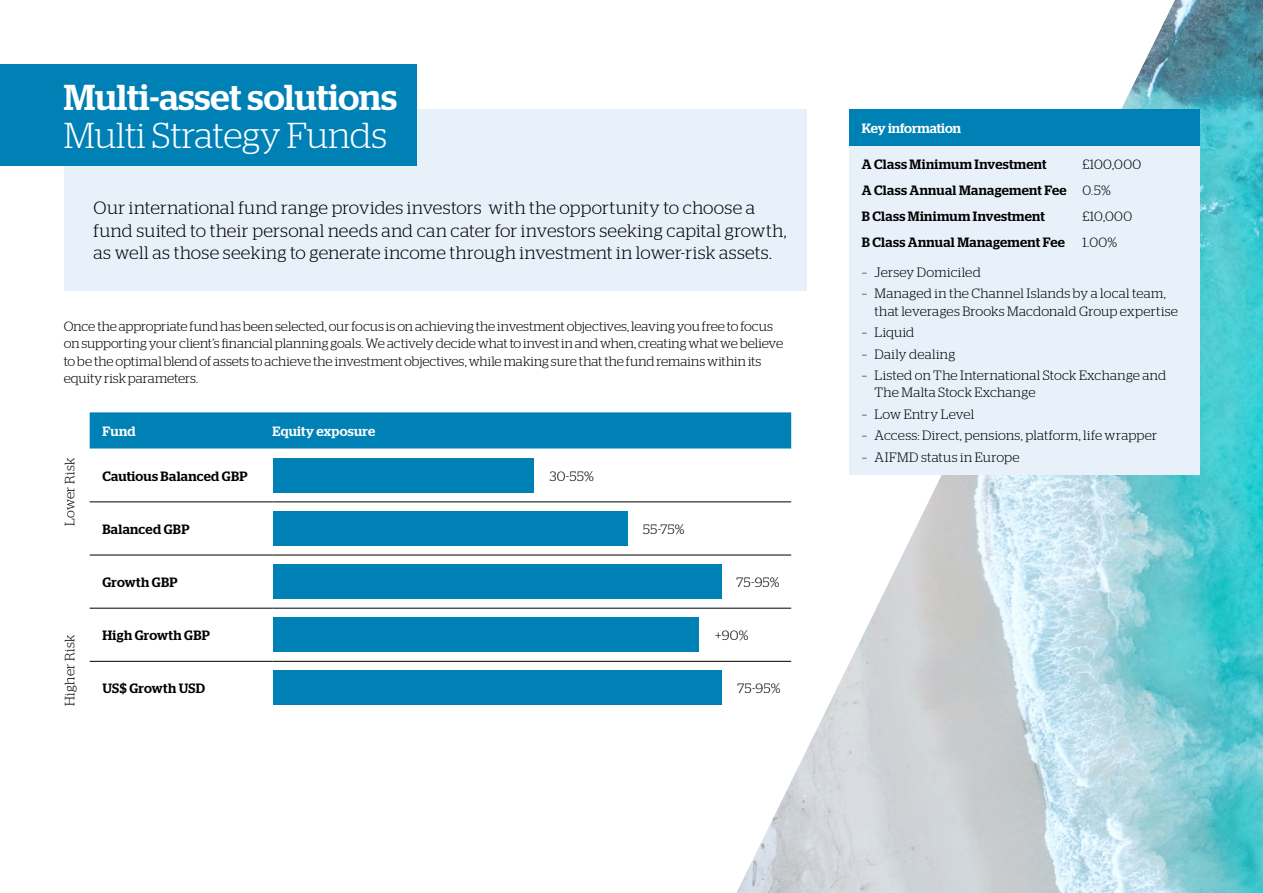
<style>
.page{position:relative;width:1263px;height:893px;background:#fff}
.page>*{position:absolute;margin:0;border:0;box-sizing:border-box;transform-origin:0 0}
.t1{font:500 36px "Stag";color:#fff}
.t2{font:300 36px "Stag";letter-spacing:-.005em;color:#fff}
.t3{font:300 18px/22.5px "Stag";letter-spacing:.015em;color:#000}
.t4{font:300 13.5px/17.2px "Stag";letter-spacing:.01em;color:#000}
.t5{font:500 13.5px/25.8px "Stag";letter-spacing:.02em;color:#000}
.t6{font:300 13.5px "Stag";letter-spacing:.03em;color:#000}
.t7{font:500 13.5px "Stag";letter-spacing:.005em;color:#fff}
.s1{font-weight:300}
</style>
<div class="page">
<img style="left:736px;top:0;width:527px;height:893px">
<div style="left:90px;top:412px;width:701px;height:37px;background:#0081b6"></div>
<svg style="left:90px;top:449px;width:701px;height:265px"></svg>
<hr style="left:90px;top:502px;width:183px;height:1px;background:#000">
<hr style="left:273px;top:502px;width:518px;height:1px;background:#000">
<hr style="left:90px;top:555px;width:183px;height:1px;background:#000">
<hr style="left:273px;top:555px;width:518px;height:1px;background:#000">
<hr style="left:90px;top:608px;width:183px;height:1px;background:#000">
<hr style="left:273px;top:608px;width:518px;height:1px;background:#000">
<hr style="left:90px;top:661px;width:183px;height:1px;background:#000">
<hr style="left:273px;top:661px;width:518px;height:1px;background:#000">
<div style="left:273px;top:458px;width:261px;height:35px;background:#0081b6"></div>
<div style="left:273px;top:511px;width:355px;height:35px;background:#0081b6"></div>
<div style="left:273px;top:564px;width:449px;height:35px;background:#0081b6"></div>
<div style="left:273px;top:670px;width:449px;height:35px;background:#0081b6"></div>
<div style="left:273px;top:617px;width:426px;height:35px;background:#0081b6"></div>
<div style="left:64px;top:110px;width:742px;height:181px;background:#e8f1f9"></div>
<div style="left:0;top:64px;width:417px;height:101px;background:#0081b6"></div>
<div style="left:849px;top:146px;width:350px;height:328px;background:#e8f1f9"></div>
<div style="left:849px;top:110px;width:350px;height:36px;background:#0081b6"></div>
<h1 class="t1" style="left:64px;top:76px;width:335px">Multi-asset solutions</h1>
<h1 class="t2" style="left:64px;top:115px;width:325px">Multi Strategy Funds</h1>
<p class="t3" style="left:94px;top:197px;width:695px">Our international fund range provides investors with the opportunity to choose a fund suited to their personal needs and can cater for investors seeking capital growth, as well as those seeking to generate income through investment in lower-risk assets.</p>
<p class="t4" style="left:64px;top:318px;width:721px">Once the appropriate fund has been selected, our focus is on achieving the investment objectives, leaving you free to focus on supporting your client’s financial planning goals. We actively decide what to invest in and when, creating what we believe to be the optimal blend of assets to achieve the investment objectives, while making sure that the fund remains within its equity risk parameters.</p>
<p class="t4" style="left:61px;top:526px;width:69px;rotate:-90deg">Lower Risk</p>
<p class="t6" style="left:62px;top:706px;width:72px;rotate:-90deg">Higher Risk</p>
<p class="t7" style="left:102px;top:423px;width:35px">Fund</p>
<p class="t7" style="left:273px;top:423px;width:104px">Equity exposure</p>
<p class="t5" style="left:102px;top:463px;width:147px">Cautious Balanced GBP</p>
<p class="t5" style="left:102px;top:516px;width:89px">Balanced GBP</p>
<p class="t5" style="left:102px;top:569px;width:77px">Growth GBP</p>
<p class="t5" style="left:102px;top:622px;width:109px">High Growth GBP</p>
<p class="t5" style="left:102px;top:675px;width:104px">US$ Growth USD</p>
<p class="t4" style="left:550px;top:468px;width:46px">30-55%</p>
<p class="t4" style="left:643px;top:521px;width:43px">55-75%</p>
<p class="t4" style="left:737px;top:574px;width:44px">75-95%</p>
<p class="t4" style="left:715px;top:627px;width:35px">+90%</p>
<p class="t4" style="left:738px;top:680px;width:44px">75-95%</p>
<p class="t7" style="left:862px;top:120px;width:101px">Key information</p>
<p class="t5" style="left:862px;top:152px;width:186px">A Class Minimum Investment</p>
<p class="t5" style="left:862px;top:152px;width:281px;text-indent:220px"><span class="s1">£100,000<br></span>A Class Annual Management Fee <span class="s1">0.5%<br></span>B Class Minimum Investment</p>
<p class="t4" style="left:1082px;top:207px;width:51px">£10,000</p>
<p class="t5" style="left:862px;top:229px;width:205px">B Class Annual Management Fee</p>
<p class="t4" style="left:1082px;top:233px;width:36px">1.00%</p>
<p class="t4" style="left:862px;top:263px;width:120px">– Jersey Domiciled</p>
<p class="t4" style="left:874px;top:285px;width:305px;text-indent:-13px">– Managed in the Channel Islands by a local team, that leverages Brooks Macdonald Group expertise</p>
<p class="t4" style="left:862px;top:323px;width:54px">– Liquid</p>
<p class="t6" style="left:862px;top:346px;width:95px">– Daily dealing</p>
<p class="t4" style="left:874px;top:366px;width:293px;text-indent:-13px">– Listed on The International Stock Exchange and<br>The Malta Stock Exchange</p>
<p class="t4" style="left:862px;top:405px;width:114px">– Low Entry Level</p>
<p class="t4" style="left:862px;top:427px;width:297px">– Access: Direct, pensions, platform, life wrapper</p>
<p class="t6" style="left:862px;top:449px;width:159px">– AIFMD status in Europe</p>
</div>
